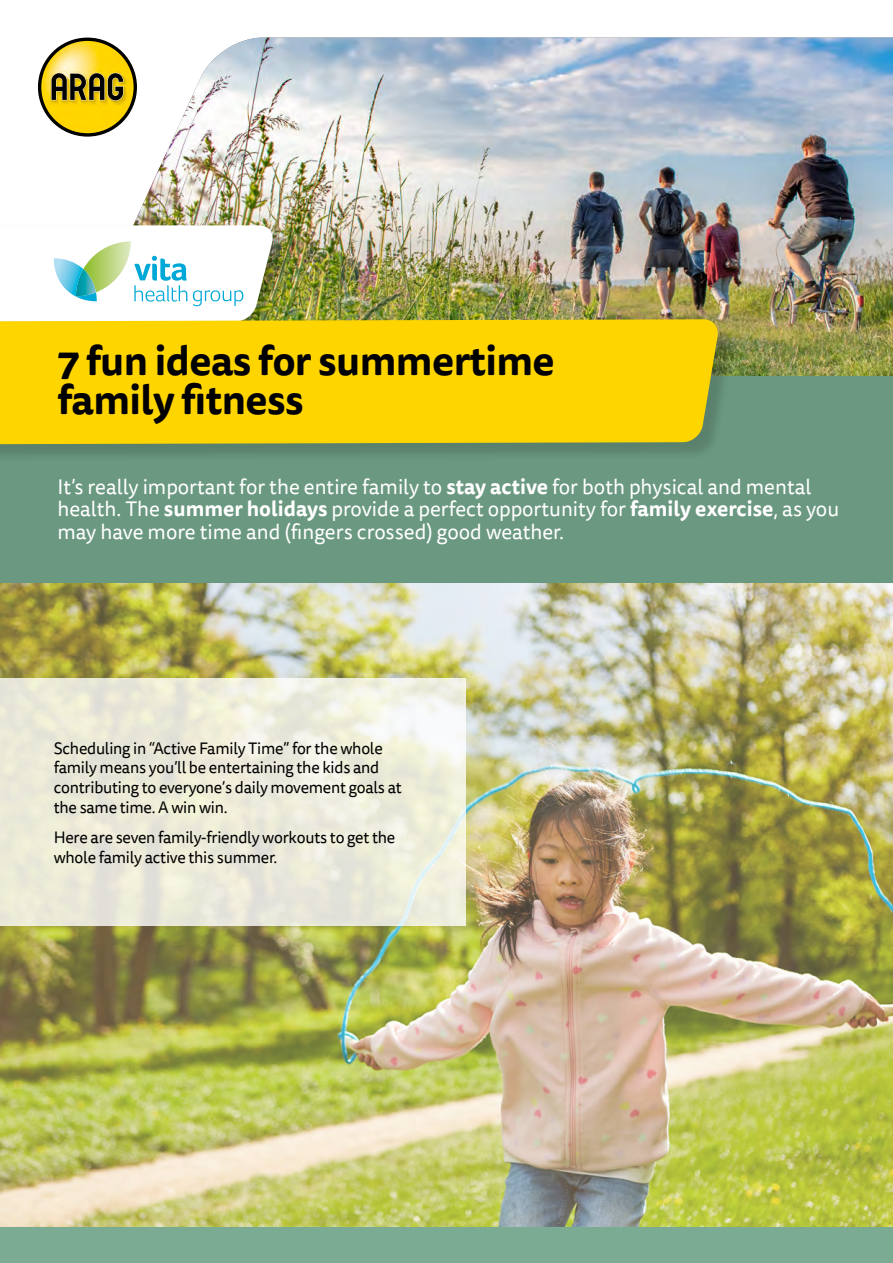
<style>
.page{position:relative;width:893px;height:1263px;background:#fff}
.page>*{position:absolute;margin:0;border:0;box-sizing:border-box;transform-origin:0 0}
.t1{font:700 40.5px/39px "Tisa Sans Pro";letter-spacing:-.015em;color:#000}
.t2{font:21px/22.5px "Tisa Sans Pro";color:#fff}
.t3{font:16.5px/19.8px "Tisa Sans OT";letter-spacing:-.015em;color:#000}
.s1{font-weight:700}
</style>
<div class="page">
<img style="left:134px;top:38px;width:759px;height:338px">
<img style="left:0;top:583px;width:893px;height:644px">
<div style="left:0;top:376px;width:893px;height:207px;background:#6a9880"></div>
<svg style="left:0;top:678px;width:465px;height:248px;background:#ecebdb"></svg>
<svg style="left:38px;top:38px;width:99px;height:99px"></svg>
<div style="left:0;top:1227px;width:893px;height:36px;background:#7bac93"></div>
<div style="left:0;top:222px;width:288px;height:115px;background:#000;opacity:.2"></div>
<svg style="left:0;top:225px;width:274px;height:94px"></svg>
<div style="left:0;top:322px;width:736px;height:141px;background:#628c75"></div>
<div style="left:0;top:319px;width:719px;height:125px;background:#ffd500"></div>
<h1 class="t1" style="left:58px;top:342px;width:499px">7 fun ideas for summertime family fitness</h1>
<p class="t2" style="left:58px;top:476px;width:783px">It’s really important for the entire family to <span class="s1">stay active</span> for both physical and mental health. The <span class="s1">summer holidays</span> provide a perfect opportunity for <span class="s1">family exercise</span>, as you may have more time and (fingers crossed) good weather.</p>
<p class="t3" style="left:54px;top:739px;width:350px">Scheduling in “Active Family Time” for the whole family means you’ll be entertaining the kids and contributing to everyone’s daily movement goals at the same time. A win win.</p>
<p class="t3" style="left:54px;top:828px;width:343px">Here are seven family-friendly workouts to get the whole family active this summer.</p>
</div>
